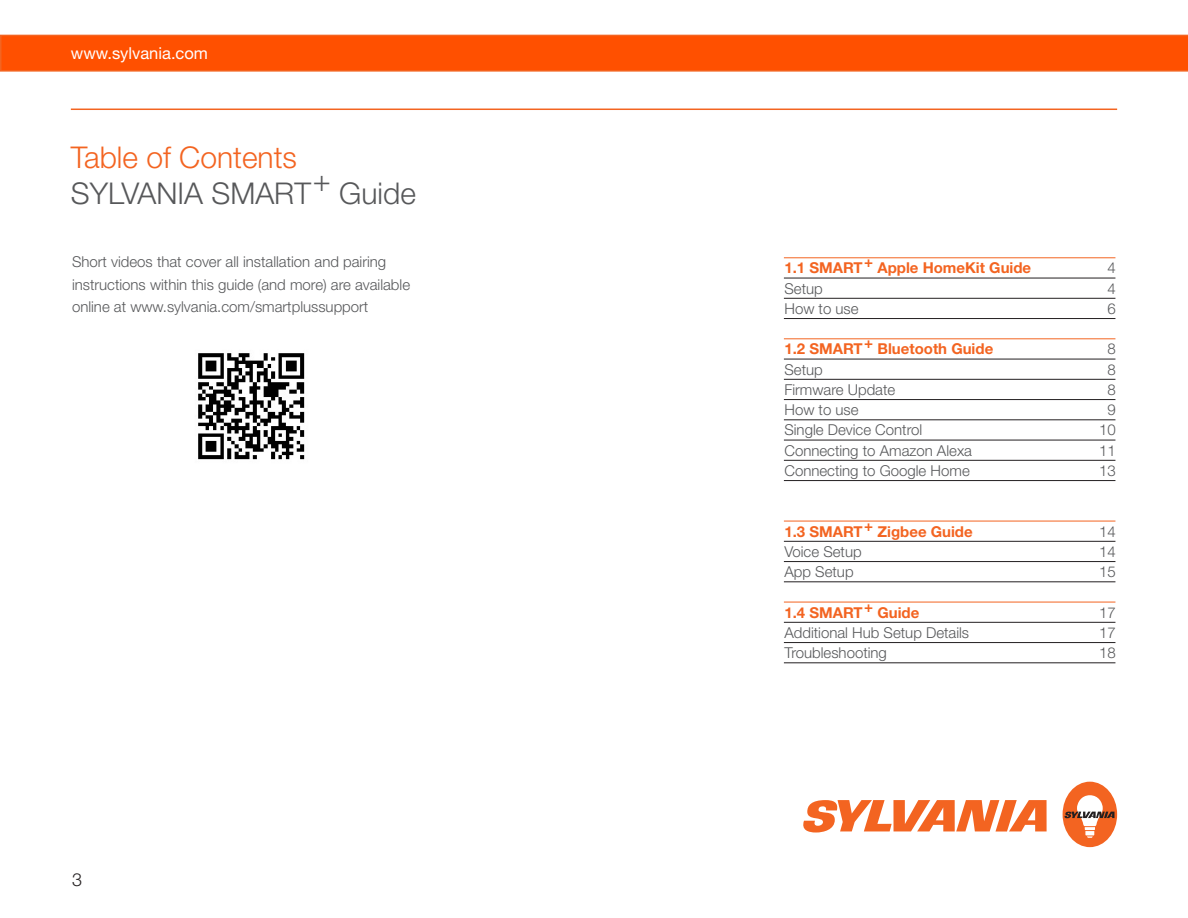
<style>
.page{position:relative;width:1188px;height:918px;background:#fff}
.page>*{position:absolute;margin:0;border:0;box-sizing:border-box;transform-origin:0 0}
.t1{font:300 30px "Helvetica Neue LT Pro";color:#57585a}
.t2{font:300 30px "Helvetica Neue LT Pro";color:#f36421}
.t3{font:300 18px "Helvetica Neue LT Pro";color:#231f20}
.t4{font:16.5px "Helvetica Neue LT Pro";color:#fff}
.t5{font:300 15px/20.2px "Helvetica Neue LT Pro";color:#57585a}
.t6{font:700 15px "Helvetica Neue LT Pro";color:#f36421}
</style>
<div class="page">
<svg style="left:0;top:35px;width:1188px;height:37px;background:#fe5305"></svg>
<hr style="left:71px;top:109px;width:1046px;height:1px;background:#f36421">
<hr style="left:784px;top:257px;width:331px;height:1px;background:#f36421">
<hr style="left:784px;top:338px;width:331px;height:1px;background:#f36421">
<hr style="left:784px;top:480px;width:331px;height:1px;background:#231f20">
<hr style="left:784px;top:602px;width:331px;height:1px;background:#f36421">
<svg style="left:803px;top:800px;width:244px;height:33px"></svg>
<div style="left:1063px;top:782px;width:54px;height:65px;background:#f36421;border-radius:50%"></div>
<svg style="left:1064px;top:795px;width:51px;height:43px"></svg>
<img style="left:198px;top:353px;width:107px;height:107px">
<hr style="left:784px;top:278px;width:331px;height:1px;background:#231f20">
<hr style="left:784px;top:359px;width:331px;height:1px;background:#231f20">
<hr style="left:784px;top:541px;width:331px;height:1px;background:#231f20">
<hr style="left:784px;top:622px;width:331px;height:1px;background:#231f20">
<hr style="left:784px;top:298px;width:331px;height:1px;background:#231f20">
<hr style="left:784px;top:379px;width:331px;height:1px;background:#231f20">
<hr style="left:784px;top:561px;width:331px;height:1px;background:#231f20">
<hr style="left:784px;top:642px;width:331px;height:1px;background:#231f20">
<hr style="left:784px;top:318px;width:331px;height:1px;background:#231f20">
<hr style="left:784px;top:399px;width:331px;height:1px;background:#231f20">
<hr style="left:784px;top:581px;width:331px;height:1px;background:#231f20">
<hr style="left:784px;top:662px;width:331px;height:1px;background:#231f20">
<hr style="left:784px;top:419px;width:331px;height:1px;background:#231f20">
<hr style="left:784px;top:440px;width:331px;height:1px;background:#231f20">
<hr style="left:784px;top:460px;width:331px;height:1px;background:#231f20">
<hr style="left:784px;top:521px;width:331px;height:1px;background:#f36421">
<p class="t4" style="left:71px;top:43px;width:139px">www.sylvania.com</p>
<h1 class="t2" style="left:71px;top:139px;width:228px">Table of Contents</h1>
<h1 class="t1" style="left:71px;top:175px;width:242px">SYLVANIA SMART</h1>
<h1 class="t1" style="left:313px;top:162px;width:19px">+</h1>
<h1 class="t1" style="left:339px;top:175px;width:78px">Guide</h1>
<p class="t5" style="left:72px;top:250px;width:340px;line-height:22.5px">Short videos that cover all installation and pairing instructions within this guide (and more) are available online at www.sylvania.com/smartplussupport</p>
<p class="t6" style="left:784px;top:259px;width:248px">1.1 SMART+ Apple HomeKit Guide</p>
<p class="t5" style="left:784px;top:278px;width:76px">Setup<br>How to use</p>
<p class="t6" style="left:784px;top:340px;width:210px">1.2 SMART+ Bluetooth Guide</p>
<p class="t5" style="left:784px;top:359px;width:189px">Setup<br>Firmware Update<br>How to use<br>Single Device Control<br>Connecting to Amazon Alexa<br>Connecting to Google Home</p>
<p class="t6" style="left:784px;top:522px;width:190px">1.3 SMART+ Zigbee Guide</p>
<p class="t5" style="left:784px;top:541px;width:79px">Voice Setup<br>App Setup</p>
<p class="t6" style="left:784px;top:603px;width:136px">1.4 SMART+ Guide</p>
<p class="t5" style="left:784px;top:622px;width:186px">Additional Hub Setup Details<br>Troubleshooting</p>
<p class="t5" style="left:1108px;top:258px;width:10px;text-align:justify">4<br>4<br>6</p>
<p class="t5" style="left:1099px;top:339px;width:18px;text-align:center">8<br>8<br>8<br>9<br>10<br>11<br>13</p>
<p class="t5" style="left:1099px;top:521px;width:18px;text-align:justify">14<br>14<br>15</p>
<p class="t5" style="left:1099px;top:602px;width:18px;text-align:justify">17<br>17<br>18</p>
<p class="t3" style="left:72px;top:868px;width:12px">3</p>
</div>
